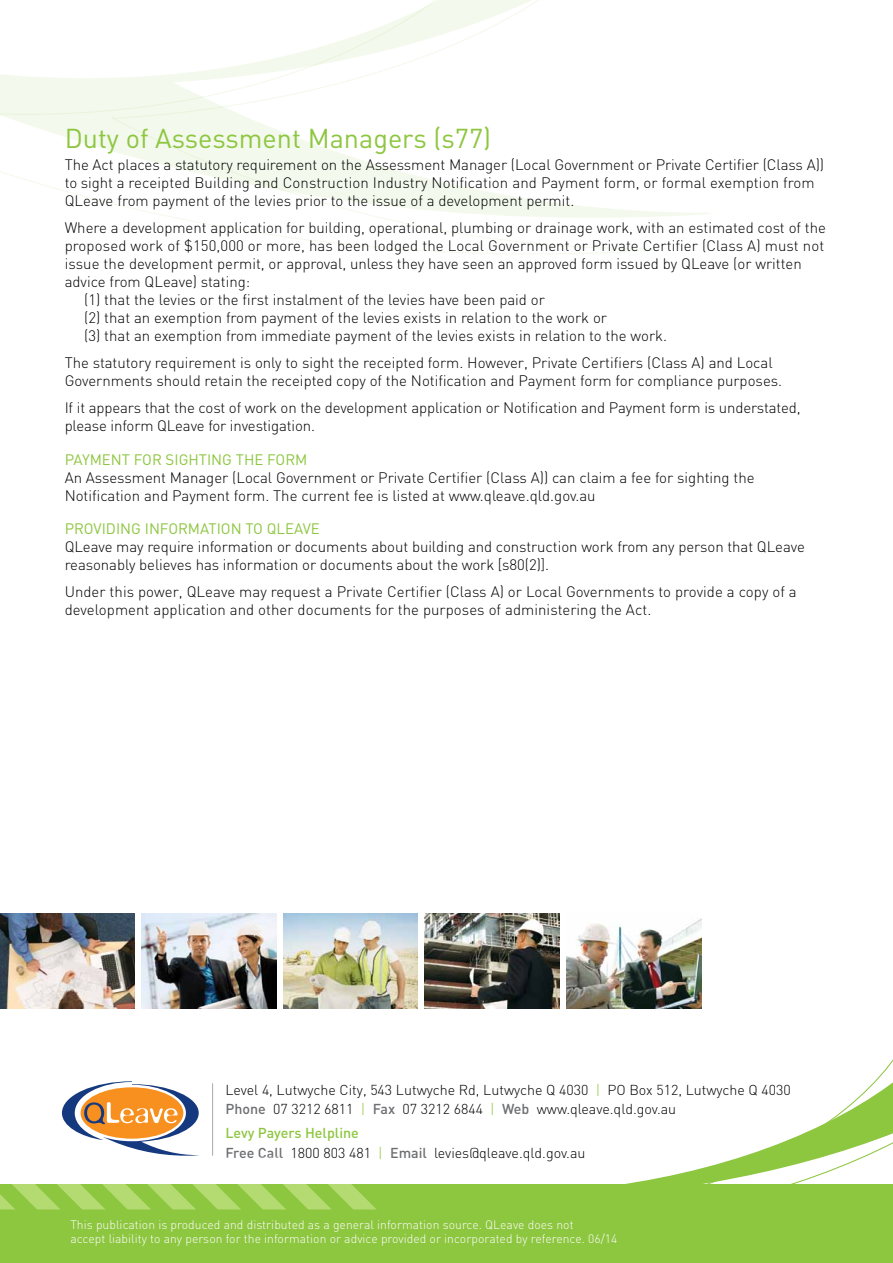
<style>
.page{position:relative;width:893px;height:1263px;background:#fff}
.page>*{position:absolute;margin:0;border:0;box-sizing:border-box;transform-origin:0 0}
.t1{font:27px "DIN";color:#8dc63f}
.t2{font:300 15px/18px "DIN";color:#000}
.t3{font:15px "DIN";letter-spacing:.06em;color:#8dc63f}
.t4{font:300 14.25px/19.5px "DIN";color:#000}
.t5{font:300 12.15px/14.2px "DIN";letter-spacing:.005em;color:#fff}
.t6{font:300 12px/14.4px "DIN";color:#fff}
.s1{color:#8dc63f}
.s2{font-weight:500;color:#6d6e71}
.s3{font-weight:500;color:#8dc63f}
</style>
<div class="page">
<svg style="left:0;top:0;width:654px;height:254px"></svg>
<svg style="left:617px;top:1002px;width:276px;height:182px"></svg>
<svg style="left:62px;top:1081px;width:137px;height:75px"></svg>
<hr style="left:212px;top:1083px;width:1px;height:72px;background:#a7a9ac">
<div style="left:0;top:1184px;width:893px;height:79px;background:#8dc63f"></div>
<img style="left:0;top:1184px;width:376px;height:25px">
<img style="left:283px;top:913px;width:135px;height:95px">
<img style="left:425px;top:913px;width:134px;height:95px">
<img style="left:566px;top:919px;width:135px;height:89px">
<img style="left:0;top:913px;width:135px;height:95px">
<img style="left:141px;top:913px;width:135px;height:95px">
<h1 class="t1" style="left:65px;top:123px;width:428px">DUTY OF ASSESSMENT MANAGERS (S77)</h1>
<p class="t2" style="left:65px;top:156px;width:761px">The Act places a statutory requirement on the Assessment Manager (Local Government or Private Certifier (Class A)) to sight a receipted Building and Construction Industry Notification and Payment form, or formal exemption from<br>QLeave from payment of the levies prior to the issue of a development permit.</p>
<p class="t2" style="left:65px;top:219px;width:763px">Where a development application for building, operational, plumbing or drainage work, with an estimated cost of the</p>
<p class="t2" style="left:65px;top:237px;width:761px">proposed work of $150,000 or more, has been lodged the Local Government or Private Certifier (Class A) must not</p>
<p class="t2" style="left:65px;top:255px;width:738px">issue the development permit, or approval, unless they have seen an approved form issued by QLeave (or written</p>
<p class="t2" style="left:65px;top:273px;width:187px">advice from QLeave) stating:</p>
<p class="t2" style="left:84px;top:291px;width:462px">(1) that the levies or the first instalment of the levies have been paid or</p>
<p class="t2" style="left:84px;top:309px;width:524px">(2) that an exemption from payment of the levies exists in relation to the work or</p>
<p class="t2" style="left:84px;top:327px;width:584px">(3) that an exemption from immediate payment of the levies exists in relation to the work.</p>
<p class="t2" style="left:65px;top:354px;width:719px">The statutory requirement is only to sight the receipted form. However, Private Certifiers (Class A) and Local<br>Governments should retain the receipted copy of the Notification and Payment form for compliance purposes.</p>
<p class="t2" style="left:65px;top:399px;width:737px">If it appears that the cost of work on the development application or Notification and Payment form is understated, please inform QLeave for investigation.</p>
<p class="t3" style="left:65px;top:451px;width:241px">PAYM ENT FOR SIGHTING THE FORM</p>
<p class="t2" style="left:65px;top:468px;width:691px">An Assessment Manager (Local Government or Private Certifier (Class A)) can claim a fee for sighting the<br>Notification and Payment form. The current fee is listed at www.qleave.qld.gov.au</p>
<p class="t3" style="left:65px;top:520px;width:257px">PROVIDING I NFORMATION TO QLEAVE</p>
<p class="t2" style="left:65px;top:537px;width:742px">QLeave may require information or documents about building and construction work from any person that QLeave reasonably believes has information or documents about the work [s80(2)].</p>
<p class="t2" style="left:65px;top:582px;width:733px">Under this power, QLeave may request a Private Certifier (Class A) or Local Governments to provide a copy of a development application and other documents for the purposes of administering the Act.</p>
<p class="t4" style="left:225px;top:1080px;width:567px">Level 4, Lutwyche City, 543 Lutwyche Rd, Lutwyche Q 4030 <span class="s1">|</span> PO Box 512, Lutwyche Q 4030<br><span class="s2">Phone</span> 07 3212 6811 <span class="s1">|</span> <span class="s2">Fax</span> 07 3212 6844 <span class="s1">|</span> <span class="s2">Web</span> www.qleave.qld.gov.au</p>
<p class="t4" style="left:225px;top:1123px;width:362px"><span class="s3">Levy Payers Helpline<br></span><span class="s2">Free Call</span> 1800 803 481 <span class="s1">|</span> <span class="s2">Email</span> levies@qleave.qld.gov.au</p>
<p class="t5" style="left:70px;top:1217px;width:549px">This publication is produced and distributed as a general information source. QLeave does not<br>accept liability to any person for the information or advice provided or incorporated by reference. 06/14</p>
<p class="t6" style="left:64px;top:1218px;width:505px">This publication is produced and istributed as a general information source. QLeave does not ac ept liabil ty to any person for the information or advice provided or incorporated by reference.</p>
</div>
